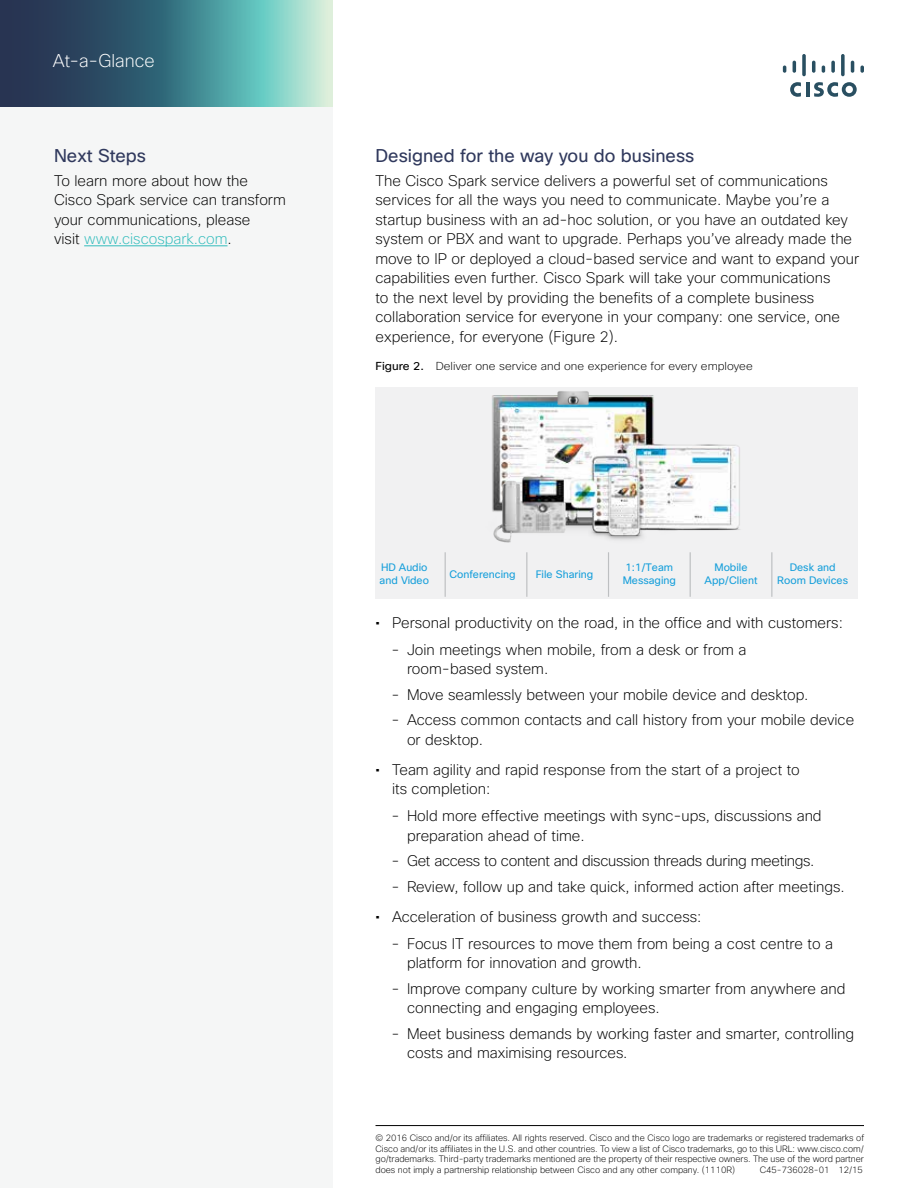
<style>
.page{position:relative;width:918px;height:1188px;background:#fff}
.page>*{position:absolute;margin:0;border:0;box-sizing:border-box;transform-origin:0 0}
.t1{font:18px "Cisco Sans";color:#30395d}
.t2{font:200 18px "Cisco Sans";color:#fff}
.t3{font:200 15px/19.5px "Cisco Sans";color:#000}
.t4{font:200 15px "Cisco Sans";letter-spacing:-.02em;color:#000}
.t5{font:200 11.25px "Cisco Sans";color:#000;scale:1.05 1}
.t6{font:10.65px/12.8px "Cisco Sans";color:#19a0db}
.t7{font:200 9px/10.5px "Cisco Sans";letter-spacing:-.005em;color:#000;text-align:justify}
.s1{color:#33bdbd}
.s2{font-weight:400}
</style>
<div class="page">
<div style="left:0;top:106px;width:333px;height:1082px;background:#f5f6f6"></div>
<svg style="left:0;top:0;width:333px;height:106px;background:#4e7f8a"></svg>
<hr style="left:376px;top:1125px;width:488px;height:1px;background:#000">
<hr style="left:806px;top:82px;width:3px;height:15px;background:#294f61">
<svg style="left:790px;top:82px;width:11px;height:15px"></svg>
<svg style="left:814px;top:82px;width:43px;height:15px"></svg>
<svg style="left:783px;top:66px;width:3px;height:7px"></svg>
<svg style="left:793px;top:61px;width:3px;height:12px"></svg>
<svg style="left:802px;top:54px;width:4px;height:22px"></svg>
<svg style="left:812px;top:61px;width:3px;height:12px"></svg>
<svg style="left:822px;top:66px;width:3px;height:7px"></svg>
<svg style="left:831px;top:61px;width:4px;height:12px"></svg>
<svg style="left:841px;top:54px;width:4px;height:22px"></svg>
<svg style="left:851px;top:61px;width:3px;height:12px"></svg>
<svg style="left:860px;top:66px;width:4px;height:7px"></svg>
<div style="left:376px;top:388px;width:482px;height:211px;background:#f1f1f2"></div>
<img style="left:492px;top:396px;width:248px;height:144px">
<img style="left:492px;top:471px;width:78px;height:72px">
<img style="left:557px;top:391px;width:32px;height:14px">
<hr style="left:445px;top:552px;width:1px;height:45px;background:#bdbfc1">
<hr style="left:526px;top:552px;width:1px;height:45px;background:#bdbfc1">
<hr style="left:608px;top:552px;width:1px;height:45px;background:#bdbfc1">
<hr style="left:690px;top:552px;width:1px;height:45px;background:#bdbfc1">
<hr style="left:771px;top:552px;width:1px;height:45px;background:#bdbfc1">
<hr style="left:84px;top:246px;width:144px;height:1px;background:#33bdbd">
<p class="t2" style="left:53px;top:50px;width:103px">At-a-Glance</p>
<p class="t1" style="left:54px;top:144px;width:94px">Next Steps</p>
<p class="t3" style="left:54px;top:171px;width:233px">To learn more about how the<br>Cisco Spark service can transform your communications, please<br>visit <span class="s1">www.ciscospark.com</span>.</p>
<p class="t1" style="left:376px;top:144px;width:320px">Designed for the way you do business</p>
<p class="t3" style="left:376px;top:171px;width:485px">The Cisco Spark service delivers a powerful set of communications services for all the ways you need to communicate. Maybe you’re a startup business with an ad-hoc solution, or you have an outdated key system or PBX and want to upgrade. Perhaps you’ve already made the move to IP or deployed a cloud-based service and want to expand your capabilities even further. Cisco Spark will take your communications<br>to the next level by providing the benefits of a complete business collaboration service for everyone in your company: one service, one experience, for everyone (Figure 2).</p>
<p class="t5" style="left:376px;top:359px;width:361px"><span class="s2">Figure 2.</span> Deliver one service and one experience for every employee</p>
<p class="t6" style="left:380px;top:561px;width:51px">HD Audio and Video</p>
<p class="t6" style="left:450px;top:568px;width:68px">Conferencing</p>
<p class="t6" style="left:536px;top:568px;width:59px">File Sharing</p>
<p class="t6" style="left:623px;top:561px;width:55px">1:1/Team<br>Messaging</p>
<p class="t6" style="left:705px;top:561px;width:54px;text-align:center">Mobile<br>App/Client</p>
<p class="t6" style="left:777px;top:561px;width:72px;text-align:center">Desk and<br>Room Devices</p>
<p class="t3" style="left:376px;top:613px;width:469px"><span class="s2">•</span> Personal productivity on the road, in the office and with customers:</p>
<p class="t3" style="left:407px;top:640px;width:341px;text-indent:-15px">- Join meetings when mobile, from a desk or from a room-based system.</p>
<p class="t3" style="left:392px;top:685px;width:418px">- Move seamlessly between your mobile device and desktop.</p>
<p class="t3" style="left:407px;top:710px;width:449px;text-indent:-15px">- Access common contacts and call history from your mobile device or desktop.</p>
<p class="t3" style="left:392px;top:760px;width:409px;text-indent:-16px"><span class="s2">•</span> Team agility and rapid response from the start of a project to its completion:</p>
<p class="t3" style="left:407px;top:806px;width:416px;text-indent:-15px">- Hold more effective meetings with sync-ups, discussions and preparation ahead of time.</p>
<p class="t4" style="left:392px;top:852px;width:424px">- Get access to content and discussion threads during meetings.</p>
<p class="t3" style="left:392px;top:877px;width:455px">- Review, follow up and take quick, informed action after meetings.</p>
<p class="t3" style="left:376px;top:907px;width:327px"><span class="s2">•</span> Acceleration of business growth and success:</p>
<p class="t3" style="left:407px;top:934px;width:428px;text-indent:-15px">- Focus IT resources to move them from being a cost centre to a platform for innovation and growth.</p>
<p class="t3" style="left:407px;top:979px;width:440px;text-indent:-15px">- Improve company culture by working smarter from anywhere and connecting and engaging employees.</p>
<p class="t3" style="left:407px;top:1024px;width:449px;text-indent:-15px">- Meet business demands by working faster and smarter, controlling costs and maximising resources.</p>
<p class="t7" style="left:376px;top:1133px;width:490px">© 2016 Cisco and/or its affiliates. All rights reserved. Cisco and the Cisco logo are trademarks or registered trademarks of Cisco and/or its affiliates in the U.S. and other countries. To view a list of Cisco trademarks, go to this URL: www.cisco.com/ go/trademarks. Third-party trademarks mentioned are the property of their respective owners. The use of the word partner does not imply a partnership relationship between Cisco and any other company. (1110R)</p>
<p class="t7" style="left:760px;top:1164px;width:105px">C45-736028-01 12/15</p>
</div>
